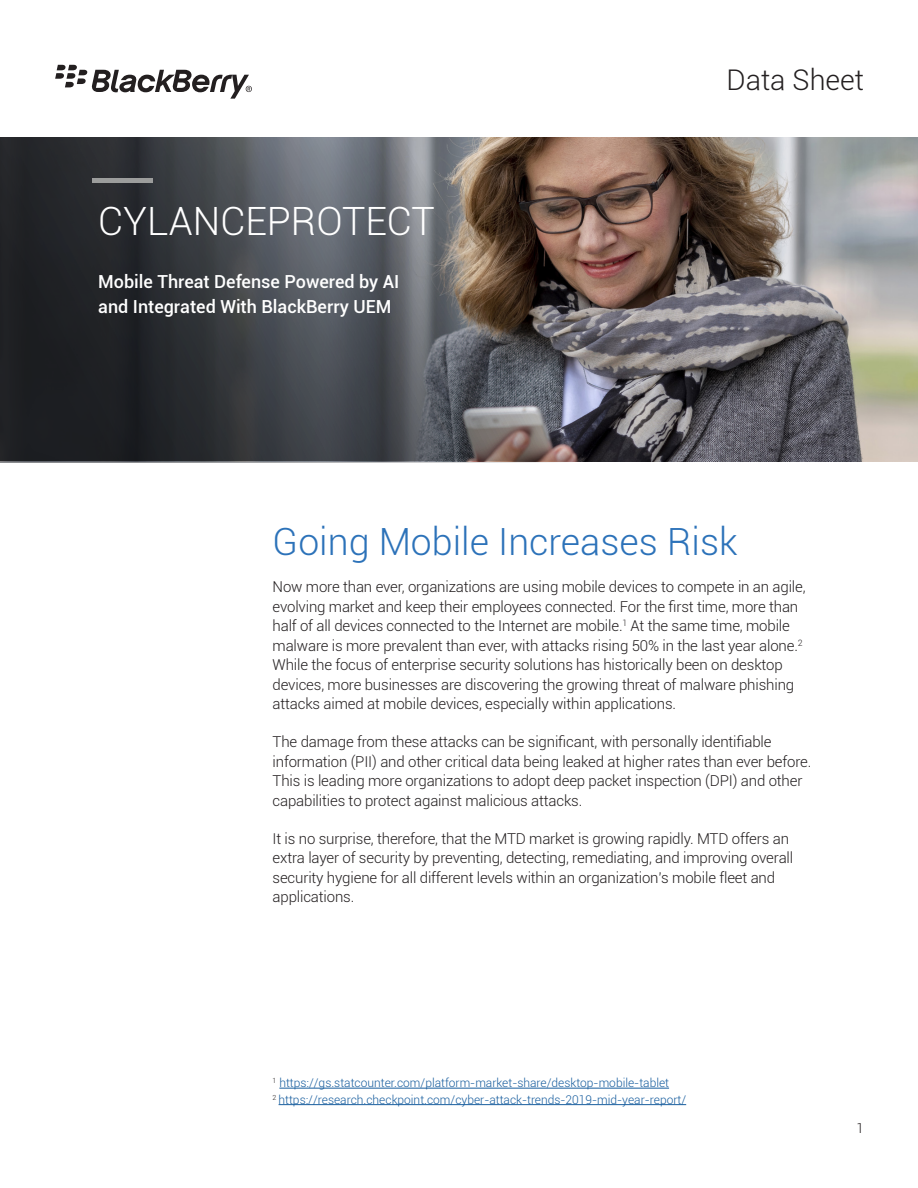
<style>
.page{position:relative;width:918px;height:1188px;background:#fff}
.page>*{position:absolute;margin:0;border:0;box-sizing:border-box;transform-origin:0 0}
.Title_Headline{font:300 39px "Roboto";color:#fff}
.Header1{font:300 37.5px "Roboto";color:#2c72b9}
.t1{font:300 28.5px "Roboto";color:#231f20}
.Header2{font:500 18px "Roboto";color:#fff}
.Body{font:300 15px/19.5px "Roboto";letter-spacing:-.01em;color:#231f20}
.t2{font:300 13.5px "Roboto";color:#231f20}
.Footnote{font:300 12px "Roboto";color:#175d9e}
</style>
<div class="page">
<svg style="left:55px;top:65px;width:197px;height:34px"></svg>
<hr style="left:279px;top:1088px;width:390px;height:1px;background:#175d9e">
<hr style="left:279px;top:1104px;width:407px;height:1px;background:#175d9e">
<img style="left:774px;top:137px;width:144px;height:324px">
<svg style="left:0;top:137px;width:774px;height:326px;background:#514e4f"></svg>
<hr style="left:92px;top:179px;width:61px;height:4px;background:#9c9d9c">
<p class="Title_Headline" style="left:98px;top:195px;width:338px">CYLANCEPROTECT</p>
<p class="Header2" style="left:98px;top:269px;width:303px">Mobile Threat Defense Powered by AI</p>
<p class="Header2" style="left:98px;top:294px;width:295px">and Integrated With BlackBerry UEM</p>
<h3 class="t1" style="left:727px;top:60px;width:139px">Data Sheet</h3>
<p class="Header1" style="left:273px;top:515px;width:466px">Going Mobile Increases Risk</p>
<p class="Body" style="left:273px;top:577px;width:535px">Now more than ever, organizations are using mobile devices to compete in an agile, evolving market and keep their employees connected. For the first time, more than half of all devices connected to the Internet are mobile.<sup>1</sup> At the same time, mobile malware is more prevalent than ever, with attacks rising 50% in the last year alone.<sup>2<br></sup>While the focus of enterprise security solutions has historically been on desktop devices, more businesses are discovering the growing threat of malware phishing attacks aimed at mobile devices, especially within applications.</p>
<p class="Body" style="left:273px;top:732px;width:540px">The damage from these attacks can be significant, with personally identifiable information (PII) and other critical data being leaked at higher rates than ever before.<br>This is leading more organizations to adopt deep packet inspection (DPI) and other capabilities to protect against malicious attacks.</p>
<p class="Body" style="left:273px;top:828px;width:522px">It is no surprise, therefore, that the MTD market is growing rapidly. MTD offers an extra layer of security by preventing, detecting, remediating, and improving overall security hygiene for all different levels within an organization’s mobile fleet and applications.</p>
<p class="Footnote" style="left:273px;top:1075px;width:398px"><sup>1</sup> https://gs.statcounter.com/platform-market-share/desktop-mobile-tablet</p>
<p class="Footnote" style="left:273px;top:1091px;width:415px"><sup>2</sup> https://research.checkpoint.com/cyber-attack-trends-2019-mid-year-report/</p>
<p class="t2" style="left:857px;top:1119px;width:9px">1</p>
</div>
